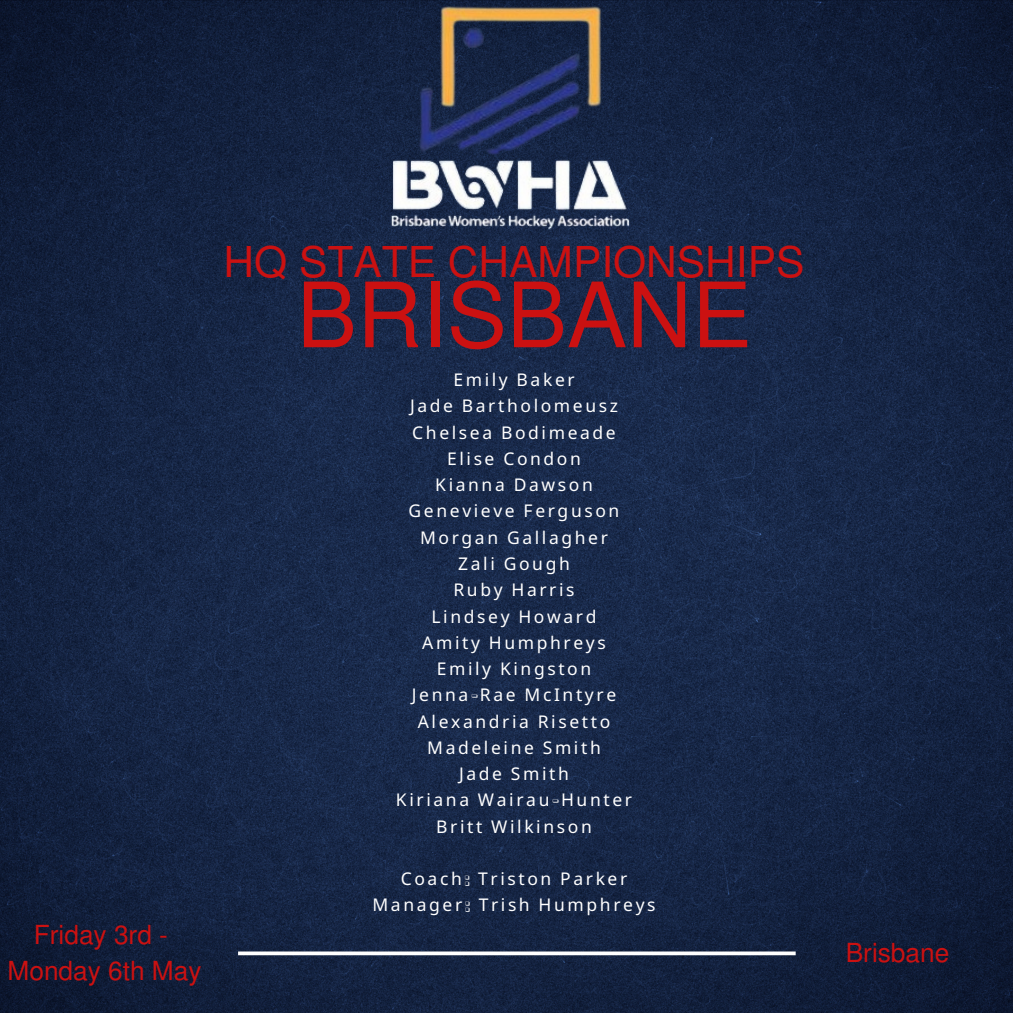
<style>
.page{position:relative;width:1013px;height:1013px;background:#fff}
.page>*{position:absolute;margin:0;border:0;box-sizing:border-box;transform-origin:0 0}
.t1{font:90px "Shado";color:#cb1111}
.t2{font:42.5px "Shado";color:#cb1111}
.t3{font:26.25px/36.5px "Shado";color:#cb1111;text-align:center}
.t4{font:17.5px "Noto Sans";letter-spacing:.15em;color:#fff}
.s1{font-family:"Avigul FM Shadow"}
</style>
<div class="page">
<img style="left:0;top:0;width:1012px;height:1012px">
<svg style="left:238px;top:951px;width:557px;height:4px"></svg>
<img style="left:285px;top:0;width:478px;height:263px">
<h3 class="t3" style="left:8px;top:916px;width:195px">Friday 3rd -<br>Monday 6th May</h3>
<h2 class="t2" style="left:224px;top:237px;width:582px">HQ STATE CHAMPIONSHIPS</h2>
<p class="t1" style="left:297px;top:263px;width:456px">BRISBANE</p>
<p class="t4" style="left:453px;top:367px;width:123px">Emily Baker</p>
<p class="t4" style="left:410px;top:394px;width:209px">Jade Bartholomeusz</p>
<p class="t4" style="left:412px;top:420px;width:205px">Chelsea Bodimeade</p>
<p class="t4" style="left:447px;top:446px;width:135px">Elise Condon</p>
<p class="t4" style="left:435px;top:472px;width:159px">Kianna Dawson</p>
<p class="t4" style="left:408px;top:499px;width:212px">Genevieve Ferguson</p>
<p class="t4" style="left:420px;top:525px;width:189px">Morgan Gallagher</p>
<p class="t4" style="left:458px;top:551px;width:113px">Zali Gough</p>
<p class="t4" style="left:453px;top:577px;width:123px">Ruby Harris</p>
<p class="t4" style="left:431px;top:604px;width:166px">Lindsey Howard</p>
<p class="t4" style="left:422px;top:630px;width:185px">Amity Humphreys</p>
<p class="t4" style="left:437px;top:656px;width:156px">Emily Kingston</p>
<p class="t4" style="left:412px;top:682px;width:206px">Jenna<span class="s1">-</span>Rae McIntyre</p>
<p class="t4" style="left:418px;top:709px;width:194px">Alexandria Risetto</p>
<p class="t4" style="left:427px;top:735px;width:175px">Madeleine Smith</p>
<p class="t4" style="left:459px;top:761px;width:111px">Jade Smith</p>
<p class="t4" style="left:396px;top:787px;width:238px">Kiriana Wairau<span class="s1">-</span>Hunter</p>
<p class="t4" style="left:436px;top:814px;width:157px">Britt Wilkinson</p>
<p class="t4" style="left:401px;top:866px;width:228px">Coach<span class="s1">:</span> Triston Parker</p>
<p class="t4" style="left:372px;top:892px;width:284px">Manager<span class="s1">:</span> Trish Humphreys</p>
<h3 class="t3" style="left:845px;top:935px;width:105px">Brisbane</h3>
</div>
